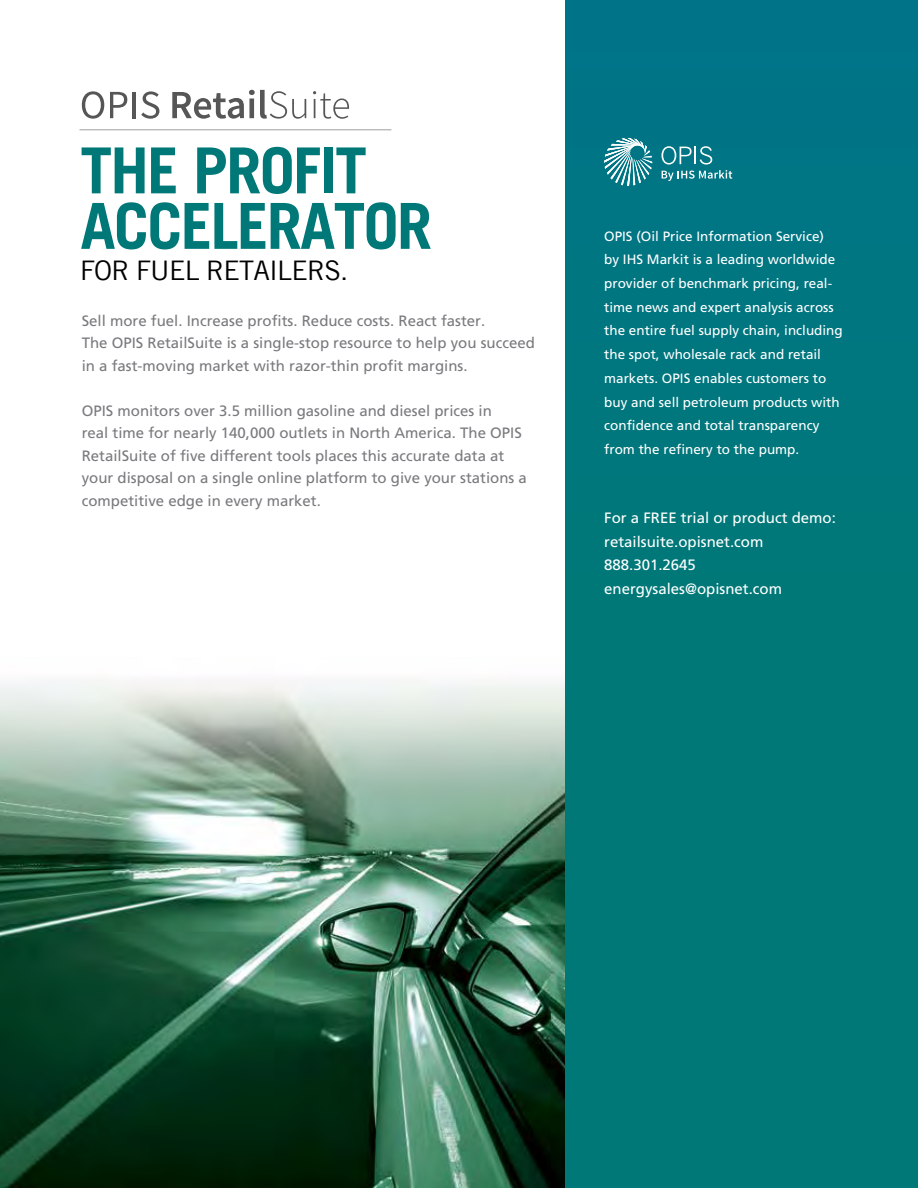
<style>
.page{position:relative;width:918px;height:1188px;background:#fff}
.page>*{position:absolute;margin:0;border:0;box-sizing:border-box;transform-origin:0 0}
.t1{font:700 63.6px/55.5px "Trade Gothic LT";letter-spacing:-.03em;color:#007878}
.t2{font:27px "Trade Gothic LT";letter-spacing:-.03em;color:#000}
.t3{font:15px/22.5px "Frutiger LT Std";color:#797a7d}
.t4{font:15px/23.7px "Frutiger LT Std";color:#fff}
.t5{font:13.5px/23.7px "Frutiger LT Std";color:#fff}
</style>
<div class="page">
<img style="left:0;top:658px;width:566px;height:530px">
<div style="left:566px;top:0;width:352px;height:1188px;background:linear-gradient(to right,#00777c,#00777c)"></div>
<svg style="left:604px;top:138px;width:48px;height:48px"></svg>
<svg style="left:662px;top:146px;width:70px;height:35px;background:#2f8e9b"></svg>
<hr style="left:80px;top:129px;width:311px;height:1px;background:#9d9fa2">
<svg style="left:82px;top:91px;width:22px;height:28px"></svg>
<svg style="left:110px;top:92px;width:17px;height:26px"></svg>
<hr style="left:133px;top:92px;width:3px;height:26px;background:#565656">
<svg style="left:141px;top:91px;width:18px;height:28px"></svg>
<svg style="left:172px;top:90px;width:134px;height:29px"></svg>
<svg style="left:313px;top:91px;width:36px;height:28px"></svg>
<h1 class="t1" style="left:80px;top:142px;width:353px">THE PROFIT<br>ACCELERATOR</h1>
<h2 class="t2" style="left:80px;top:254px;width:270px">FOR FUEL RETAILERS.</h2>
<p class="t3" style="left:82px;top:310px;width:455px">Sell more fuel. Increase profits. Reduce costs. React faster.<br>The OPIS RetailSuite is a single-stop resource to help you succeed in a fast-moving market with razor-thin profit margins.</p>
<p class="t3" style="left:82px;top:400px;width:447px">OPIS monitors over 3.5 million gasoline and diesel prices in<br>real time for nearly 140,000 outlets in North America. The OPIS RetailSuite of five different tools places this accurate data at your disposal on a single online platform to give your stations a competitive edge in every market.</p>
<p class="t5" style="left:604px;top:224px;width:240px">OPIS (Oil Price Information Service)<br>by IHS Markit is a leading worldwide provider of benchmark pricing, real&shy;time news and expert analysis across the entire fuel supply chain, including the spot, wholesale rack and retail markets. OPIS enables customers to buy and sell petroleum products with confidence and total transparency from the refinery to the pump.</p>
<p class="t4" style="left:604px;top:506px;width:233px">For a FREE trial or product demo: retailsuite.opisnet.com<br>888.301.2645 energysales@opisnet.com</p>
</div>
